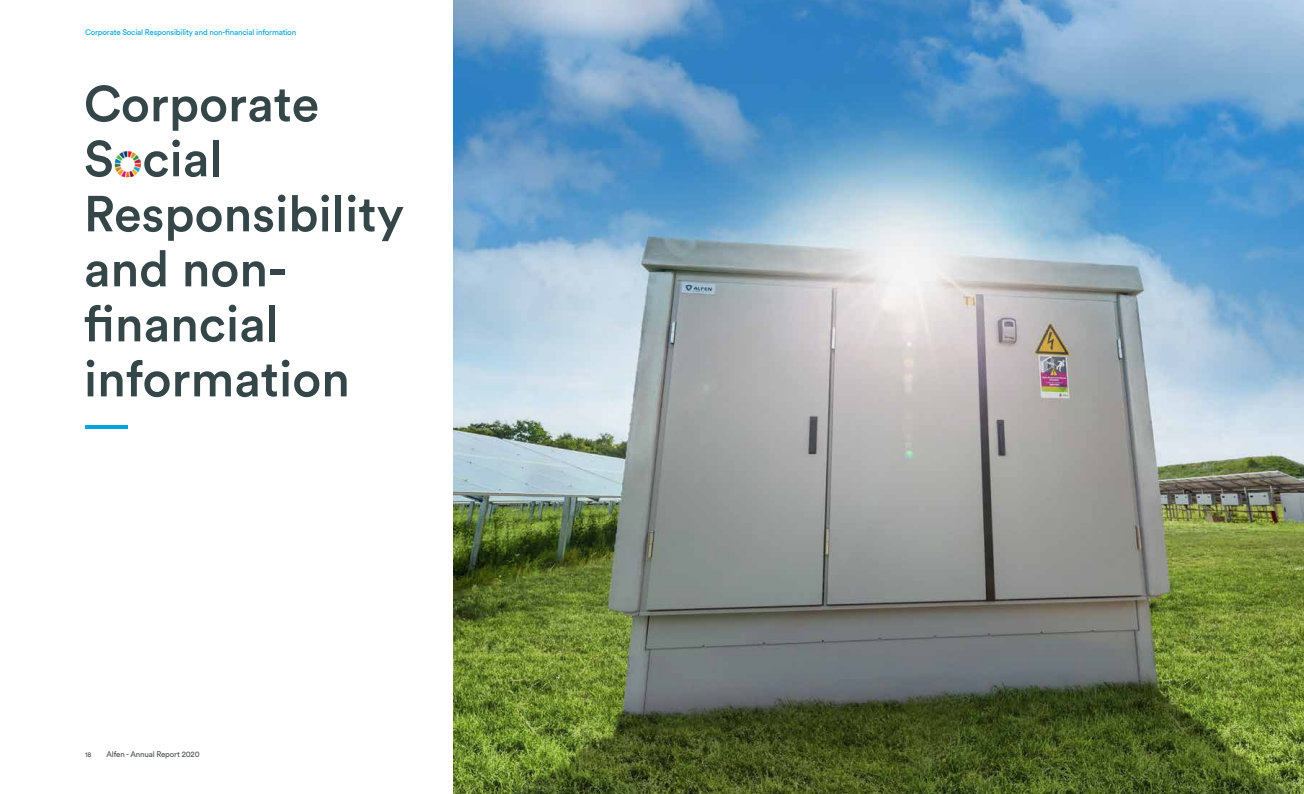
<style>
.page{position:relative;width:1304px;height:794px;background:#fff}
.page>*{position:absolute;margin:0;border:0;box-sizing:border-box;transform-origin:0 0}
.t1{font:500 50px/55px "Circular Std";color:#354648}
.t2{font:8px "Circular Std";letter-spacing:-.02em;color:#00a6e0}
.t3{font:8px "Circular Std";letter-spacing:-.02em;color:#4e5151}
.t4{font:7px "Circular Std";color:#4e5151}
</style>
<div class="page">
<hr style="left:85px;top:426px;width:43px;height:3px;background:#00a6e0">
<img style="left:454px;top:0;width:850px;height:794px">
<img style="left:114px;top:151px;width:27px;height:26px">
<p class="t2" style="left:85px;top:28px;width:213px">Corporate Social Responsibility and non-financial information</p>
<p class="t1" style="left:84px;top:75px;width:322px">Corporate<br>Social<br>Responsibility and non&shy;financial information</p>
<p class="t4" style="left:85px;top:751px;width:8px">18</p>
<p class="t3" style="left:107px;top:749px;width:95px">Alfen - Annual Report 2020</p>
</div>
